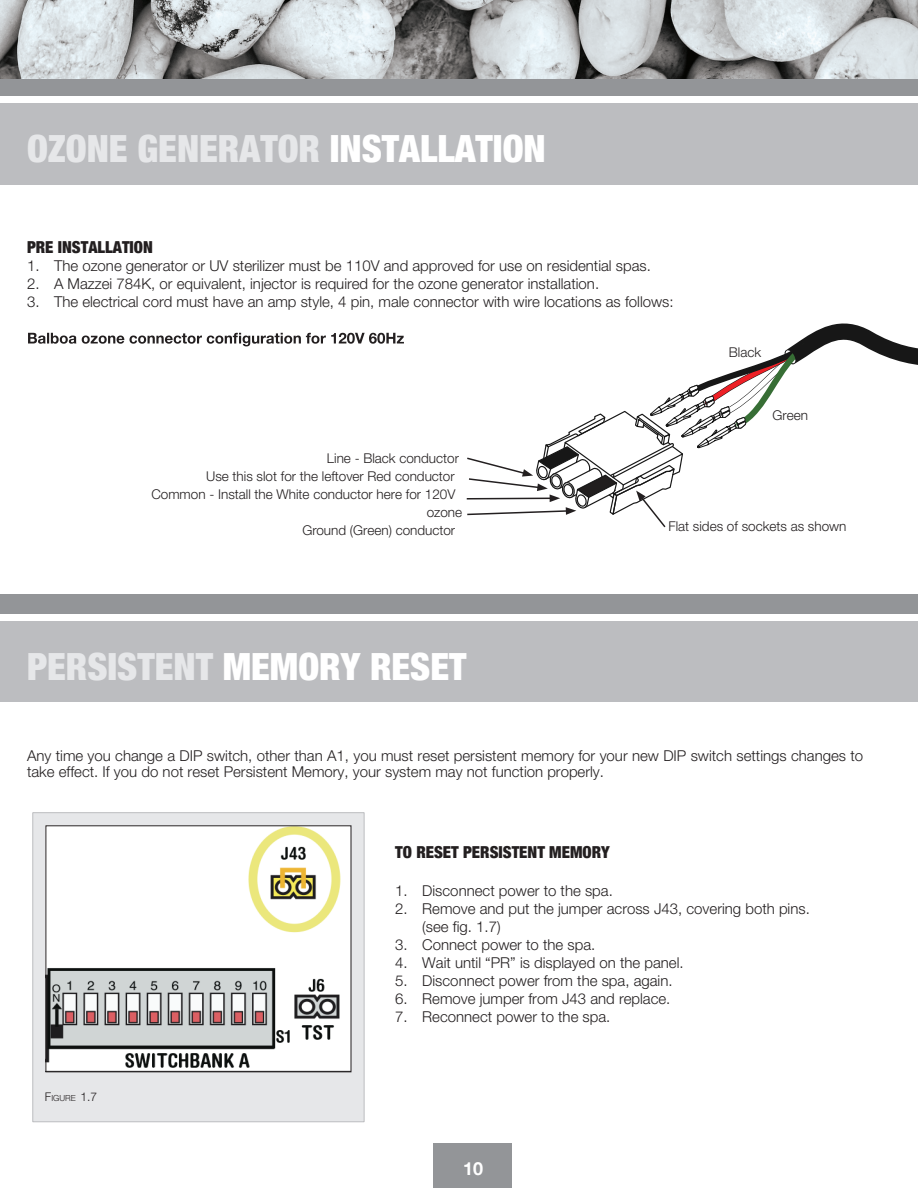
<style>
.page{position:relative;width:918px;height:1188px;background:#fff}
.page>*{position:absolute;margin:0;border:0;box-sizing:border-box;transform-origin:0 0}
.t1{font:900 condensed 37.5px "Helvetica Neue";color:#e6e7e9}
.t2{font:900 condensed 37.5px "Helvetica Neue";color:#fff}
.t3{font:700 18px "Helvetica Neue";color:#fff}
.t4{font:900 condensed 16.5px "Helvetica Neue";color:#231f20}
.t5{font:300 15px/16.5px "Helvetica Neue";color:#231f20}
.t6{font:300 13.5px "Helvetica Neue";color:#231f20}
.t7{font:300 8.4px "Helvetica Neue";color:#231f20}
.s1{color:#fff}
.s2{color:#e6e7e9}
.s3{font-size:12px}
</style>
<div class="page">
<div style="left:433px;top:1144px;width:79px;height:44px;background:#939598"></div>
<div style="left:0;top:104px;width:918px;height:81px;background:#bcbdc0"></div>
<div style="left:0;top:76px;width:918px;height:20px;background:#939598"></div>
<div style="left:0;top:621px;width:918px;height:81px;background:#bcbdc0"></div>
<div style="left:0;top:594px;width:918px;height:20px;background:#939598"></div>
<div style="left:32px;top:812px;width:332px;height:310px;background:#e6e7e9;border:1px solid #bcbdc0"></div>
<img style="left:48px;top:827px;width:301px;height:243px">
<div style="left:46px;top:825px;width:305px;height:247px;border:1px solid #231f20"></div>
<svg style="left:28px;top:333px;width:376px;height:13px"></svg>
<svg style="left:466px;top:323px;width:452px;height:205px"></svg>
<img style="left:0;top:0;width:918px;height:78px">
<h1 class="t1" style="left:27px;top:118px;width:520px">OZONE GENERATOR <span class="s1">INSTALLATION</span></h1>
<p class="t4" style="left:27px;top:234px;width:127px">PRE INSTALLATION</p>
<p class="t5" style="left:27px;top:258px;width:625px">1. The ozone generator or UV sterilizer must be 110V and approved for use on residential spas.</p>
<p class="t5" style="left:27px;top:276px;width:574px">2. A Mazzei 784K, or equivalent, injector is required for the ozone generator installation.</p>
<p class="t5" style="left:27px;top:294px;width:648px">3. The electrical cord must have an amp style, 4 pin, male connector with wire locations as follows:</p>
<p class="t6" style="left:729px;top:344px;width:34px">Black</p>
<p class="t6" style="left:772px;top:407px;width:37px">Green</p>
<p class="t6" style="left:327px;top:450px;width:134px">Line - Black conductor</p>
<p class="t6" style="left:206px;top:468px;width:250px">Use this slot for the leftover Red conductor</p>
<p class="t6" style="left:151px;top:486px;width:306px">Common - Install the White conductor here for 120V</p>
<p class="t6" style="left:427px;top:504px;width:37px">ozone</p>
<p class="t6" style="left:302px;top:522px;width:154px">Ground (Green) conductor</p>
<h1 class="t2" style="left:27px;top:636px;width:441px"><span class="s2">PERSISTENT</span> MEMORY RESET</h1>
<p class="t6" style="left:668px;top:518px;width:180px">Flat sides of sockets as shown</p>
<p class="t5" style="left:27px;top:747px;width:838px">Any time you change a DIP switch, other than A1, you must reset persistent memory for your new DIP switch settings changes to take effect. If you do not reset Persistent Memory, your system may not function properly.</p>
<p class="t7" style="left:45px;top:1092px;width:54px"><span class="s3">F</span>IGURE <span class="s3">1.7</span></p>
<p class="t4" style="left:395px;top:839px;width:216px">TO RESET PERSISTENT MEMORY</p>
<p class="t5" style="left:395px;top:882px;width:219px">1. Disconnect power to the spa.</p>
<p class="t5" style="left:422px;top:899px;width:389px;line-height:18px;text-indent:-27px">2. Remove and put the jumper across J43, covering both pins. (see fig. 1.7)</p>
<p class="t5" style="left:395px;top:936px;width:202px">3. Connect power to the spa.</p>
<p class="t5" style="left:395px;top:954px;width:290px">4. Wait until “PR” is displayed on the panel.</p>
<p class="t5" style="left:395px;top:972px;width:279px">5. Disconnect power from the spa, again.</p>
<p class="t5" style="left:395px;top:990px;width:277px">6. Remove jumper from J43 and replace.</p>
<p class="t5" style="left:395px;top:1008px;width:217px">7. Reconnect power to the spa.</p>
<p class="t3" style="left:463px;top:1154px;width:22px">10</p>
</div>
